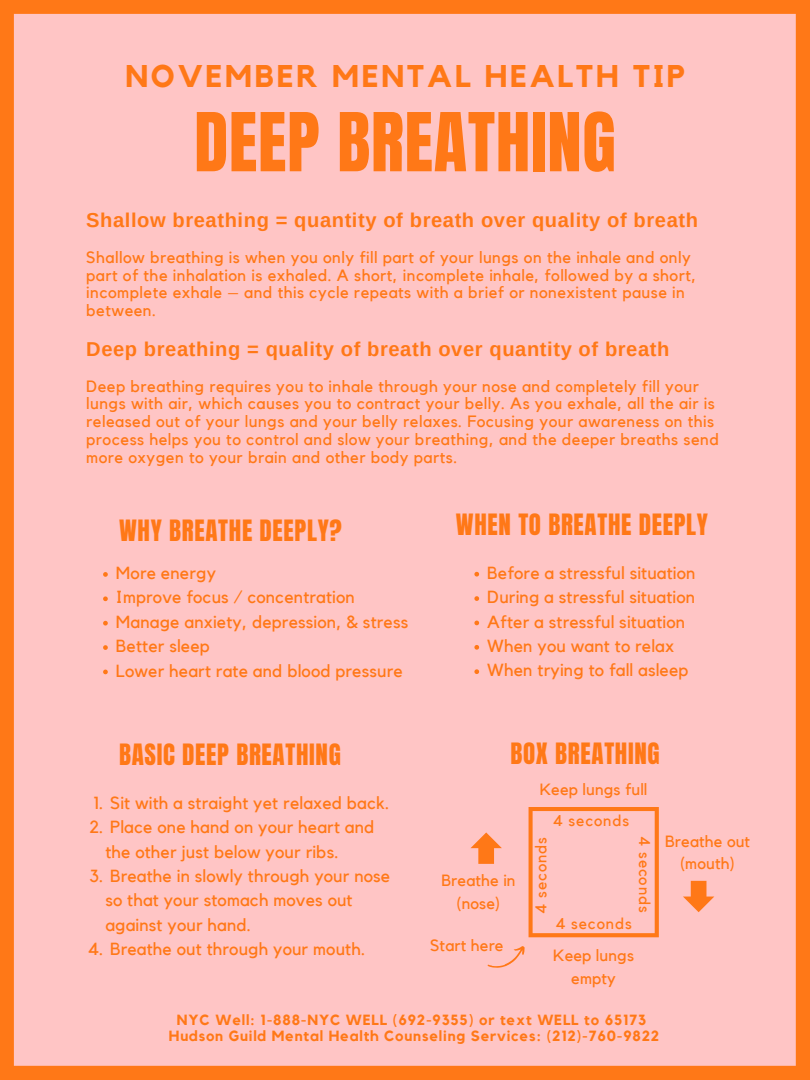
<style>
.page{position:relative;width:810px;height:1080px;background:#ffc5c5}
.page>*{position:absolute;margin:0;border:0;box-sizing:border-box;transform-origin:0 0}
.t1{font:69px "Anton";letter-spacing:.01em;color:#ff7817}
.t2{font:700 31.31px "Kollektif";letter-spacing:.09em;color:#ff7817}
.t3{font:25px "Anton";letter-spacing:.03em;color:#ff7817}
.t4{font:700 20.12px "Arimo";letter-spacing:.03em;color:#ff7817}
.t5{font:17.5px/24.4px "Kollektif";letter-spacing:.01em;color:#ff7817}
.t6{font:16.38px/17.8px "Kollektif";letter-spacing:.03em;color:#ff7817}
.t7{font:16.25px/22.5px "Kollektif";letter-spacing:.01em;color:#ff7817;text-align:center}
.t8{font:15.62px "Kollektif";letter-spacing:.055em;color:#ff7817}
.t9{font:700 14.69px/15.9px "Kollektif";letter-spacing:.055em;color:#ff7817;text-align:center}
</style>
<div class="page">
<svg style="left:529px;top:807px;width:130px;height:130px"></svg>
<svg style="left:470px;top:832px;width:32px;height:32px"></svg>
<svg style="left:683px;top:881px;width:31px;height:31px"></svg>
<svg style="left:487px;top:943px;width:42px;height:32px"></svg>
<svg style="left:103px;top:572px;width:5px;height:5px"></svg>
<svg style="left:103px;top:596px;width:5px;height:5px"></svg>
<svg style="left:103px;top:621px;width:5px;height:5px"></svg>
<svg style="left:103px;top:645px;width:5px;height:5px"></svg>
<svg style="left:103px;top:670px;width:5px;height:4px"></svg>
<svg style="left:474px;top:572px;width:5px;height:5px"></svg>
<svg style="left:474px;top:596px;width:5px;height:5px"></svg>
<svg style="left:474px;top:621px;width:5px;height:4px"></svg>
<svg style="left:474px;top:645px;width:5px;height:5px"></svg>
<svg style="left:474px;top:669px;width:5px;height:5px"></svg>
<h2 class="t2" style="left:125px;top:62px;width:561px">NOVEMBER MENTAL HEALTH TIP</h2>
<h1 class="t1" style="left:194px;top:93px;width:423px">DEEP BREATHING</h1>
<p class="t4" style="left:86px;top:209px;width:613px">Shallow breathing = quantity of breath over quality of breath</p>
<p class="t6" style="left:86px;top:249px;width:612px">Shallow breathing is when you only fill part of your lungs on the inhale and only part of the inhalation is exhaled. A short, incomplete inhale, followed by a short, incomplete exhale – and this cycle repeats with a brief or nonexistent pause in between.</p>
<p class="t4" style="left:86px;top:338px;width:585px">Deep breathing = quality of breath over quantity of breath</p>
<p class="t6" style="left:86px;top:378px;width:634px">Deep breathing requires you to inhale through your nose and completely fill your lungs with air, which causes you to contract your belly. As you exhale, all the air is released out of your lungs and your belly relaxes. Focusing your awareness on this process helps you to control and slow your breathing, and the deeper breaths send more oxygen to your brain and other body parts.</p>
<h3 class="t3" style="left:119px;top:513px;width:224px">WHY BREATHE DEEPLY?</h3>
<p class="t5" style="left:116px;top:562px;width:294px">More energy<br>Improve focus / concentration<br>Manage anxiety, depression, &amp; stress<br>Better sleep<br>Lower heart rate and blood pressure</p>
<h3 class="t3" style="left:456px;top:507px;width:254px">WHEN TO BREATHE DEEPLY</h3>
<p class="t5" style="left:487px;top:561px;width:210px">Before a stressful situation<br>During a stressful situation<br>After a stressful situation<br>When you want to relax<br>When trying to fall asleep</p>
<h3 class="t3" style="left:119px;top:737px;width:223px">BASIC DEEP BREATHING</h3>
<p class="t5" style="left:94px;top:791px;width:297px">1. Sit with a straight yet relaxed back.</p>
<p class="t5" style="left:105px;top:816px;width:271px;text-indent:-16px">2. Place one hand on your heart and the other just below your ribs.</p>
<p class="t5" style="left:105px;top:864px;width:286px;text-indent:-16px">3. Breathe in slowly through your nose so that your stomach moves out against your hand.</p>
<p class="t5" style="left:88px;top:938px;width:279px">4. Breathe out through your mouth.</p>
<h3 class="t3" style="left:510px;top:735px;width:151px">BOX BREATHING</h3>
<p class="t7" style="left:540px;top:779px;width:109px">Keep lungs full</p>
<p class="t7" style="left:441px;top:870px;width:76px">Breathe in (nose)</p>
<p class="t7" style="left:430px;top:935px;width:75px">Start here</p>
<p class="t8" style="left:553px;top:814px;width:78px">4 seconds</p>
<p class="t8" style="left:534px;top:914px;width:78px;rotate:-90deg">4 seconds</p>
<p class="t8" style="left:652px;top:836px;width:78px;rotate:90deg">4 seconds</p>
<p class="t8" style="left:555px;top:916px;width:78px">4 seconds</p>
<p class="t7" style="left:553px;top:945px;width:82px">Keep lungs empty</p>
<p class="t7" style="left:665px;top:831px;width:87px">Breathe out (mouth)</p>
<p class="t9" style="left:169px;top:1012px;width:492px">NYC Well: 1-888-NYC WELL (692-9355) or text WELL to 65173<br>Hudson Guild Mental Health Counseling Services: (212)-760-9822</p>
</div>
